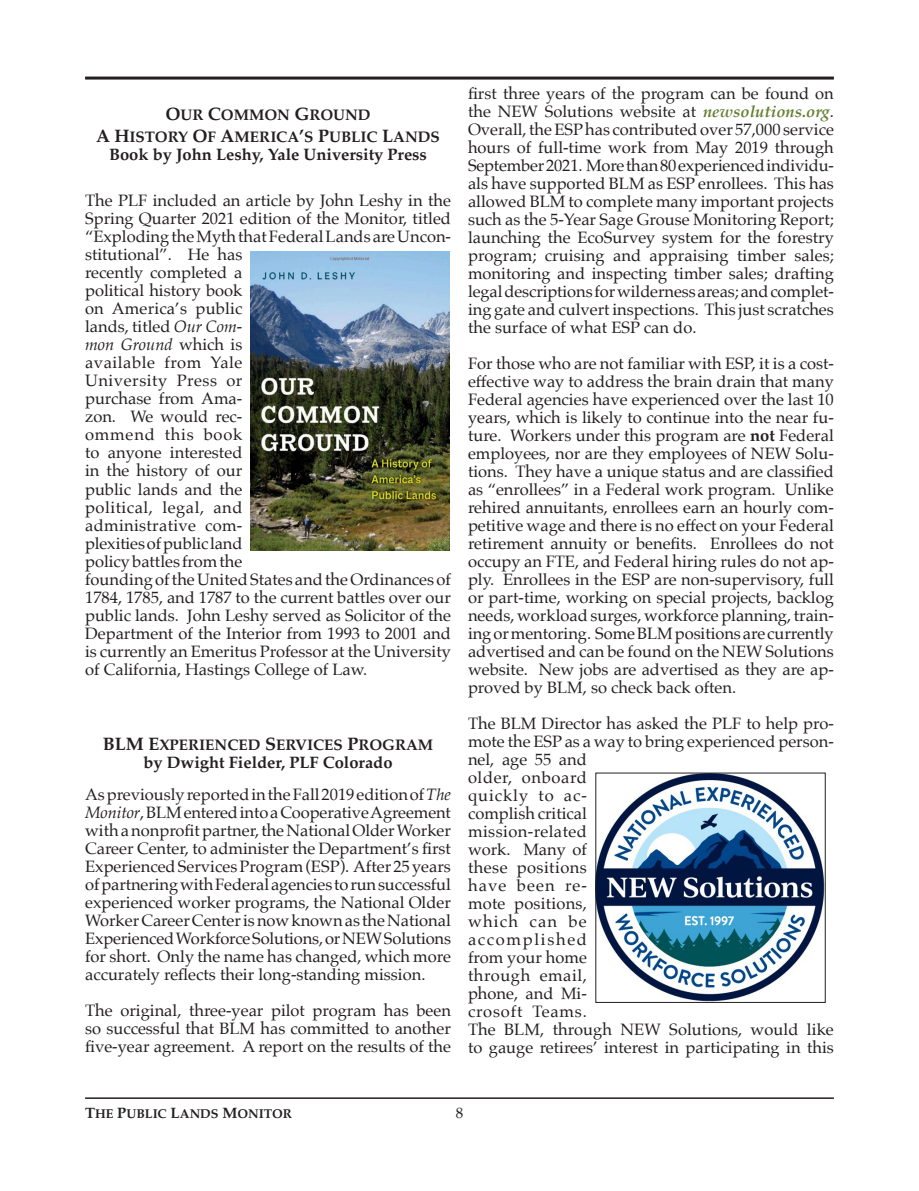
<style>
.page{position:relative;width:919px;height:1191px;background:#fff}
.page>*{position:absolute;margin:0;border:0;box-sizing:border-box;transform-origin:0 0}
.POB_Body_Text{font:16.5px/18px "Palatino";color:#231f20;text-align:justify}
.POB_Body_Text-2{font:700 16.5px "Palatino";color:#231f20}
.POB_Body_Text-3{font:15.3px "Palatino Bold SC850";color:#231f20}
.t1{font:15px "Palatino";color:#231f20}
.t2{font:12.75px "Palatino Bold SC850";color:#231f20}
.s1{font-size:18px}
.s2{font-style:italic}
.s3{font-weight:700;font-style:italic;color:#668033}
.s4{font-weight:700}
.s5{font-size:15px}
</style>
<div class="page">
<hr style="left:85px;top:1097px;width:748px;height:2px;background:#231f20">
<hr style="left:85px;top:77px;width:748px;height:3px;background:#231f20">
<img style="left:251px;top:252px;width:198px;height:298px">
<img style="left:597px;top:774px;width:226px;height:226px">
<p class="POB_Body_Text-3" style="left:165px;top:102px;width:206px"><span class="s1">O</span>UR <span class="s1">C</span>OMMON <span class="s1">G</span>ROUND</p>
<p class="POB_Body_Text-3" style="left:96px;top:124px;width:345px"><span class="s1">A H</span>ISTORY <span class="s1">O</span>F <span class="s1">A</span>MERICA<span class="s1">’</span>S <span class="s1">P</span>UBLIC <span class="s1">L</span>ANDS</p>
<p class="POB_Body_Text-2" style="left:109px;top:140px;width:319px">Book by John Leshy, Yale University Press</p>
<p class="POB_Body_Text" style="left:85px;top:192px;width:367px;text-align:left">The PLF included an article by John Leshy in the<br>Spring Quarter 2021 edition of the Monitor, titled “Exploding the Myth that Federal Lands are Uncon&shy;stitutional”. He has<br>recently completed a<br>political history book<br>on America’s public<br>lands, titled <span class="s2">Our Com-<br>mon Ground</span> which is<br>available from Yale<br>University Press or<br>purchase from Ama-<br>zon. We would rec-<br>ommend this book<br>to anyone interested<br>in the history of our<br>public lands and the<br>political, legal, and<br>administrative com-<br>plexities of public land<br>policy battles from the<br>founding of the United States and the Ordinances of<br>1784, 1785, and 1787 to the current battles over our public lands. John Leshy served as Solicitor of the<br>Department of the Interior from 1993 to 2001 and is currently an Emeritus Professor at the University of California, Hastings College of Law.</p>
<p class="POB_Body_Text-3" style="left:103px;top:732px;width:331px"><span class="s1">BLM E</span>XPERIENCED <span class="s1">S</span>ERVICES <span class="s1">P</span>ROGRAM</p>
<p class="POB_Body_Text-2" style="left:143px;top:748px;width:250px">by Dwight Fielder, PLF Colorado</p>
<p class="POB_Body_Text" style="left:85px;top:785px;width:367px">As previously reported in the Fall 2019 edition of <span class="s2">The Monitor</span>, BLM entered into a Cooperative Agreement with a nonprofit partner, the National Older Worker Career Center, to administer the Department’s first Experienced Services Program (ESP). After 25 years of partnering with Federal agencies to run successful experienced worker programs, the National Older Worker Career Center is now known as the National Experienced Workforce Solutions, or NEW Solutions for short. Only the name has changed, which more accurately reflects their long-standing mission.</p>
<p class="POB_Body_Text" style="left:85px;top:1001px;width:367px">The original, three-year pilot program has been so successful that BLM has committed to another five-year agreement. A report on the results of the</p>
<p class="POB_Body_Text" style="left:468px;top:84px;width:367px">first three years of the program can be found on the NEW Solutions website at <span class="s3">newsolutions.org</span>.<br>Overall, the ESP has contributed over 57,000 service hours of full-time work from May 2019 through September 2021. More than 80 experienced individu&shy;als have supported BLM as ESP enrollees. This has allowed BLM to complete many important projects such as the 5-Year Sage Grouse Monitoring Report; launching the EcoSurvey system for the forestry program; cruising and appraising timber sales; monitoring and inspecting timber sales; drafting legal descriptions for wilderness areas; and complet&shy;ing gate and culvert inspections. This just scratches the surface of what ESP can do.</p>
<p class="POB_Body_Text" style="left:468px;top:354px;width:367px">For those who are not familiar with ESP, it is a cost&shy;effective way to address the brain drain that many Federal agencies have experienced over the last 10 years, which is likely to continue into the near fu&shy;ture. Workers under this program are <span class="s4">not</span> Federal employees, nor are they employees of NEW Solu&shy;tions. They have a unique status and are classified as “enrollees” in a Federal work program. Unlike rehired annuitants, enrollees earn an hourly com&shy;petitive wage and there is no effect on your Federal retirement annuity or benefits. Enrollees do not occupy an FTE, and Federal hiring rules do not ap&shy;ply. Enrollees in the ESP are non-supervisory, full or part-time, working on special projects, backlog needs, workload surges, workforce planning, train&shy;ing or mentoring. Some BLM positions are currently advertised and can be found on the NEW Solutions website. New jobs are advertised as they are ap&shy;proved by BLM, so check back often.</p>
<p class="POB_Body_Text" style="left:468px;top:714px;width:367px;text-align:left">The BLM Director has asked the PLF to help pro&shy;mote the ESP as a way to bring experienced person&shy;nel, age 55 and<br>older, onboard<br>quickly to ac-<br>complish critical<br>mission-related<br>work. Many of<br>these positions<br>have been re-<br>mote positions,<br>which can be<br>accomplished<br>from your home<br>through email,<br>phone, and Mi-<br>crosoft Teams.<br>The BLM, through NEW Solutions, would like to gauge retirees’ interest in participating in this</p>
<p class="t2" style="left:85px;top:1103px;width:208px"><span class="s5">T</span>HE <span class="s5">P</span>UBLIC <span class="s5">L</span>ANDS <span class="s5">M</span>ONITOR</p>
<p class="t1" style="left:455px;top:1100px;width:9px">8</p>
</div>
